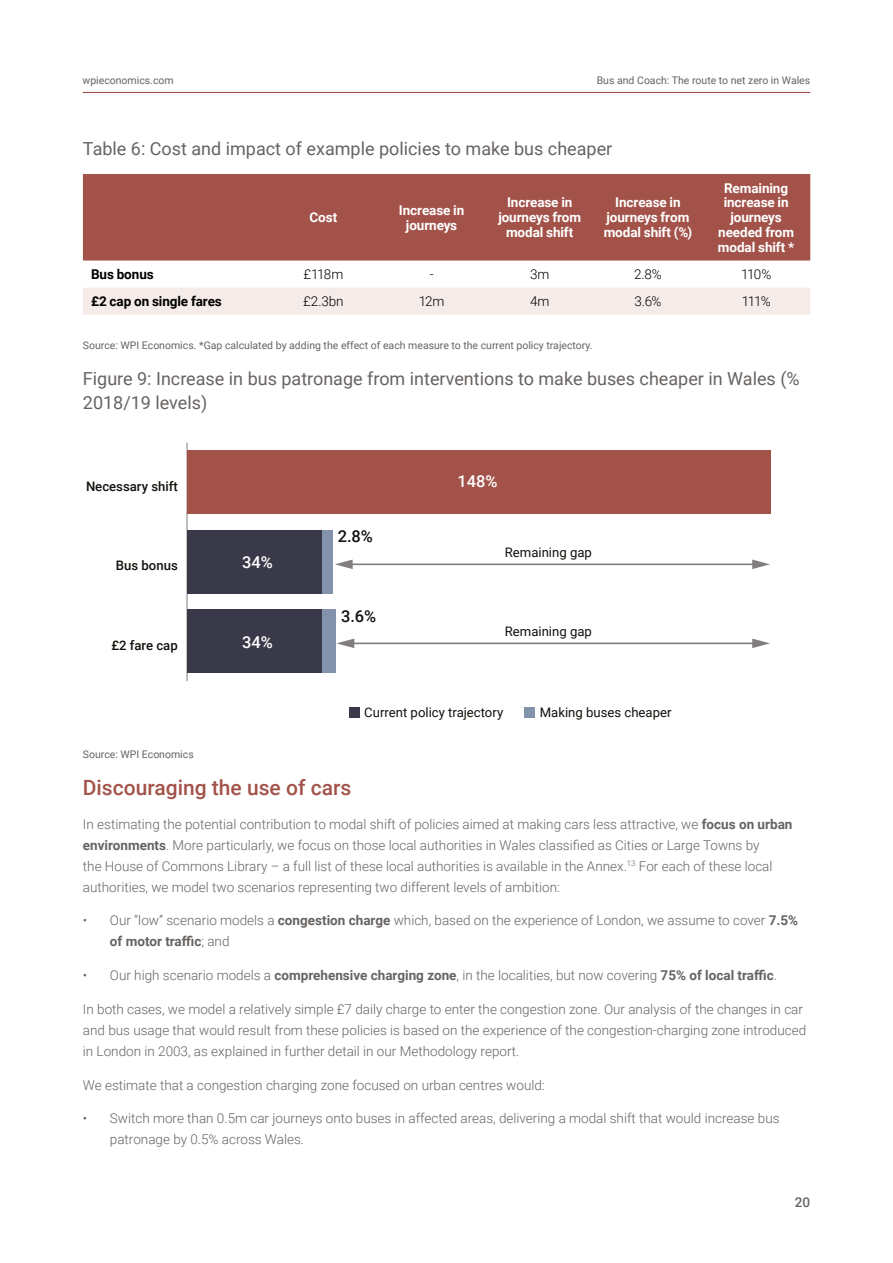
<style>
.page{position:relative;width:893px;height:1263px;background:#fff}
.page>*{position:absolute;margin:0;border:0;box-sizing:border-box;transform-origin:0 0}
.H7{font:500 21px "Roboto";color:#a25249}
._9_Body_Text_Left{font:18px/24px "Roboto";color:#676361}
.t1{font:500 16.35px "Roboto";color:#fff}
.t2{font:500 16.35px "Roboto";color:#12110e}
._9_Body_Text_Left-2{font:300 13.5px/21px "Roboto";color:#676361}
.Normal_WPI_Normal{font:700 13.5px/14.9px "Roboto";letter-spacing:-.005em;color:#fff;text-align:center}
.Normal_WPI_Normal-2{font:300 13.5px "Roboto";letter-spacing:-.06em;color:#000}
.Normal_WPI_Normal-3{font:700 13.5px "Roboto";letter-spacing:-.005em;color:#000}
.t3{font:500 13.5px "Roboto";color:#676361}
.t4{font:13.2px "Roboto";color:#13110c}
.t5{font:500 13.2px "Roboto";color:#13110c}
._9_Body_Text_Left-3{font:10.5px "Roboto";color:#676361}
.s1{font-weight:700}
</style>
<div class="page">
<hr style="left:83px;top:92px;width:727px;height:1px;background:#a25249">
<div style="left:83px;top:174px;width:727px;height:87px;background:#a25249"></div>
<div style="left:83px;top:288px;width:727px;height:27px;background:#f5ecea"></div>
<hr style="left:187px;top:442px;width:1px;height:239px;background:#817e7c">
<div style="left:321px;top:530px;width:11px;height:64px;background:#8393ac"></div>
<div style="left:321px;top:609px;width:14px;height:64px;background:#8393ac"></div>
<div style="left:187px;top:450px;width:584px;height:64px;background:#a25249"></div>
<div style="left:187px;top:530px;width:134px;height:64px;background:#3a394a"></div>
<div style="left:187px;top:609px;width:134px;height:64px;background:#3a394a"></div>
<div style="left:349px;top:707px;width:10px;height:10px;background:#3a394a"></div>
<div style="left:524px;top:707px;width:11px;height:10px;background:#8393ac"></div>
<hr style="left:349px;top:563px;width:406px;height:2px;background:#817e7d">
<svg style="left:335px;top:559px;width:18px;height:10px"></svg>
<svg style="left:752px;top:559px;width:18px;height:10px"></svg>
<hr style="left:351px;top:642px;width:404px;height:2px;background:#817e7d">
<svg style="left:337px;top:639px;width:17px;height:9px"></svg>
<svg style="left:752px;top:639px;width:18px;height:9px"></svg>
<p class="_9_Body_Text_Left-3" style="left:82px;top:72px;width:93px">wpieconomics.com</p>
<p class="_9_Body_Text_Left-3" style="left:597px;top:72px;width:215px">Bus and Coach: The route to net zero in Wales</p>
<p class="_9_Body_Text_Left" style="left:83px;top:136px;width:531px">Table 6: Cost and impact of example policies to make bus cheaper</p>
<p class="Normal_WPI_Normal" style="left:309px;top:210px;width:29px">Cost</p>
<p class="Normal_WPI_Normal" style="left:399px;top:202px;width:67px">Increase in journeys</p>
<p class="Normal_WPI_Normal" style="left:498px;top:195px;width:84px">Increase in journeys from modal shift</p>
<p class="Normal_WPI_Normal" style="left:604px;top:195px;width:90px">Increase in journeys from modal shift (%)</p>
<p class="Normal_WPI_Normal" style="left:718px;top:180px;width:78px">Remaining increase in journeys needed from modal shift *</p>
<p class="Normal_WPI_Normal-3" style="left:91px;top:265px;width:64px">Bus bonus</p>
<p class="Normal_WPI_Normal-2" style="left:303px;top:265px;width:41px">£118m</p>
<p class="Normal_WPI_Normal-2" style="left:430px;top:265px;width:5px">-</p>
<p class="Normal_WPI_Normal-2" style="left:530px;top:265px;width:21px">3m</p>
<p class="Normal_WPI_Normal-2" style="left:634px;top:265px;width:29px">2.8%</p>
<p class="Normal_WPI_Normal-2" style="left:741px;top:265px;width:32px">110%</p>
<p class="Normal_WPI_Normal-3" style="left:91px;top:292px;width:132px">£2 cap on single fares</p>
<p class="Normal_WPI_Normal-2" style="left:303px;top:292px;width:42px">£2.3bn</p>
<p class="Normal_WPI_Normal-2" style="left:419px;top:292px;width:27px">12m</p>
<p class="Normal_WPI_Normal-2" style="left:530px;top:292px;width:21px">4m</p>
<p class="Normal_WPI_Normal-2" style="left:634px;top:292px;width:29px">3.6%</p>
<p class="Normal_WPI_Normal-2" style="left:742px;top:292px;width:30px">111%</p>
<p class="_9_Body_Text_Left-3" style="left:83px;top:337px;width:511px">Source: WPI Economics. *Gap calculated by adding the effect of each measure to the current policy trajectory.</p>
<p class="_9_Body_Text_Left" style="left:83px;top:366px;width:718px">Figure 9: Increase in bus patronage from interventions to make buses cheaper in Wales (%<br>2018/19 levels)</p>
<p class="t5" style="left:86px;top:477px;width:93px">Necessary shift</p>
<p class="t1" style="left:457px;top:470px;width:42px">148%</p>
<p class="t5" style="left:116px;top:556px;width:63px">Bus bonus</p>
<p class="t5" style="left:111px;top:636px;width:68px">£2 fare cap</p>
<p class="t1" style="left:242px;top:551px;width:32px">34%</p>
<p class="t1" style="left:242px;top:630px;width:32px">34%</p>
<p class="t2" style="left:338px;top:525px;width:37px">2.8%</p>
<p class="t2" style="left:341px;top:604px;width:37px">3.6%</p>
<p class="t4" style="left:505px;top:543px;width:89px">Remaining gap</p>
<p class="t4" style="left:505px;top:622px;width:89px">Remaining gap</p>
<p class="t4" style="left:364px;top:703px;width:140px">Current policy trajectory</p>
<p class="t4" style="left:540px;top:703px;width:133px">Making buses cheaper</p>
<p class="_9_Body_Text_Left-3" style="left:83px;top:747px;width:112px">Source: WPI Economics</p>
<p class="H7" style="left:83px;top:773px;width:270px">Discouraging the use of cars</p>
<p class="_9_Body_Text_Left-2" style="left:83px;top:813px;width:711px">In estimating the potential contribution to modal shift of policies aimed at making cars less attractive, we <span class="s1">focus on urban environments</span>. More particularly, we focus on those local authorities in Wales classified as Cities or Large Towns by<br>the House of Commons Library – a full list of these local authorities is available in the Annex.<sup>13</sup> For each of these local authorities, we model two scenarios representing two different levels of ambition:</p>
<p class="_9_Body_Text_Left-2" style="left:110px;top:910px;width:690px;text-indent:-27px">• Our “low” scenario models a <span class="s1">congestion charge</span> which, based on the experience of London, we assume to cover <span class="s1">7.5% of motor traffic</span>; and</p>
<p class="_9_Body_Text_Left-2" style="left:83px;top:964px;width:696px">• Our high scenario models a <span class="s1">comprehensive charging zone</span>, in the localities, but now covering <span class="s1">75% of local traffic</span>.</p>
<p class="_9_Body_Text_Left-2" style="left:83px;top:998px;width:725px">In both cases, we model a relatively simple £7 daily charge to enter the congestion zone. Our analysis of the changes in car and bus usage that would result from these policies is based on the experience of the congestion-charging zone introduced in London in 2003, as explained in further detail in our Methodology report.</p>
<p class="_9_Body_Text_Left-2" style="left:83px;top:1074px;width:463px">We estimate that a congestion charging zone focused on urban centres would:</p>
<p class="_9_Body_Text_Left-2" style="left:110px;top:1108px;width:671px;text-indent:-27px">• Switch more than 0.5m car journeys onto buses in affected areas, delivering a modal shift that would increase bus patronage by 0.5% across Wales.</p>
<p class="t3" style="left:795px;top:1192px;width:17px">20</p>
</div>
